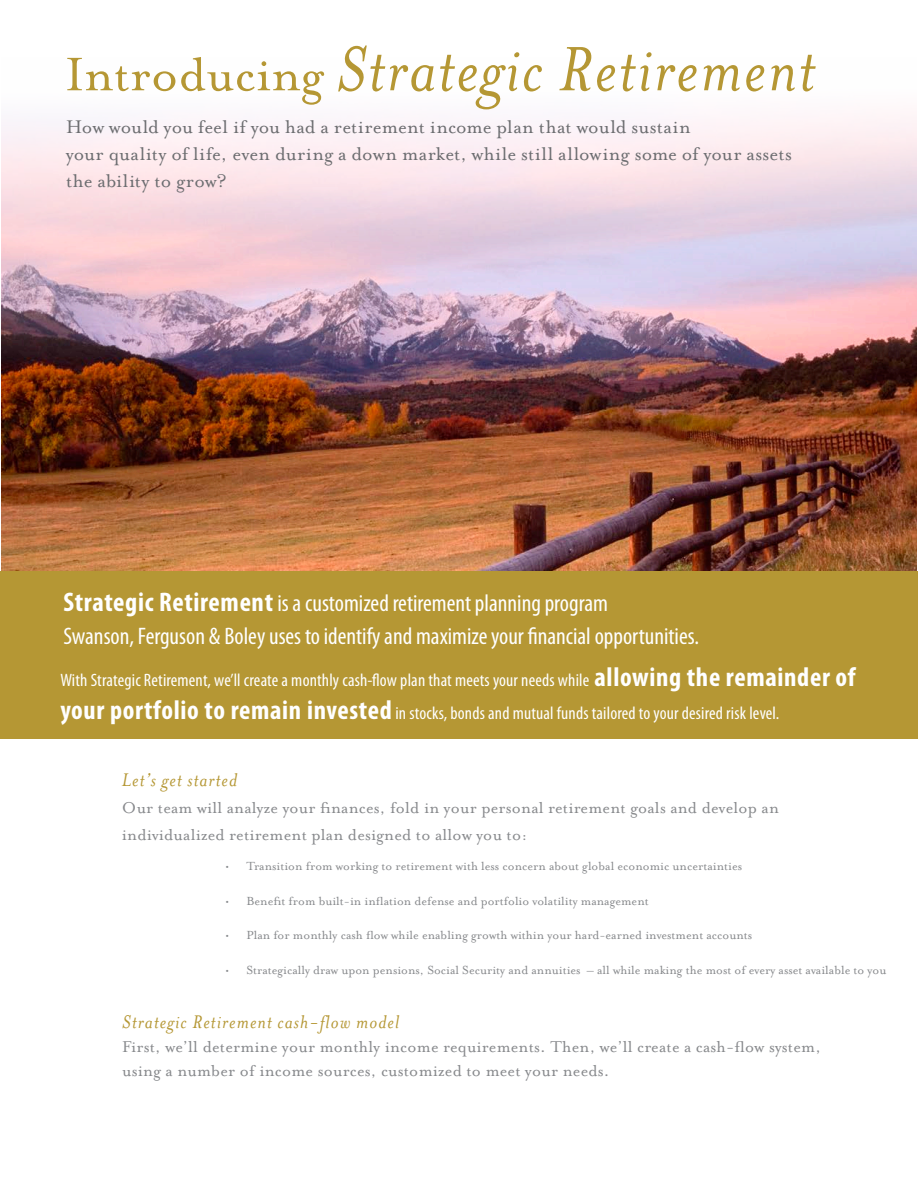
<style>
.page{position:relative;width:918px;height:1188px;background:#fff}
.page>*{position:absolute;margin:0;border:0;box-sizing:border-box;transform-origin:0 0}
.t1{font:italic 72px "Mrs Eaves";letter-spacing:.025em;color:#b59734}
.t2{font:condensed 24px "Myriad Pro";color:#fff}
.t3{font:21px/27px "Mrs Eaves Roman";letter-spacing:.01em;color:#6c6d70}
.t4{font:italic 21px "Mrs Eaves";letter-spacing:.05em;color:#b59734}
.t5{font:18px "Mrs Eaves Roman";letter-spacing:.01em;color:#87898c}
.t6{font:condensed 18px "Myriad Pro";letter-spacing:.01em;color:#fff}
.t7{font:13.5px "Mrs Eaves Roman";color:#87898c}
.s1{font-family:"Mrs Eaves Roman";font-style:normal;font-size:54px}
.s2{font-weight:700;font-size:27px}
</style>
<div class="page">
<img style="left:1px;top:117px;width:916px;height:455px">
<div style="left:0;top:572px;width:917px;height:167px;background:#b59734"></div>
<hr style="left:917px;top:572px;width:1px;height:167px;background:#b59734">
<p class="t1" style="left:65px;top:30px;width:751px"><span class="s1">Introducing</span> Strategic Retirement</p>
<p class="t3" style="left:66px;top:114px;width:626px">How would you feel if you had a retirement income plan that would sustain</p>
<p class="t3" style="left:66px;top:141px;width:727px">your quality of life, even during a down market, while still allowing some of your assets the ability to grow?</p>
<p class="t2" style="left:63px;top:589px;width:546px"><span class="s2">Strategic Retirement</span> is a customized retirement planning program</p>
<p class="t2" style="left:63px;top:621px;width:637px">Swanson, Ferguson &amp; Boley uses to identify and maximize your financial opportunities.</p>
<p class="t6" style="left:60px;top:669px;width:797px">With Strategic Retirement, we’ll create a monthly cash-flow plan that meets your needs while <span class="s2">allowing the remainder of</span></p>
<p class="t6" style="left:60px;top:702px;width:721px"><span class="s2">your portfolio to remain invested</span> in stocks, bonds and mutual funds tailored to your desired risk level.</p>
<p class="t4" style="left:122px;top:769px;width:117px">Let’s get started</p>
<p class="t5" style="left:122px;top:798px;width:659px">Our team will analyze your finances, fold in your personal retirement goals and develop an</p>
<p class="t5" style="left:122px;top:825px;width:407px">individualized retirement plan designed to allow you to:</p>
<p class="t7" style="left:225px;top:859px;width:518px">• Transition from working to retirement with less concern about global economic uncertainties</p>
<p class="t7" style="left:225px;top:893px;width:425px">• Benefit from built-in inflation defense and portfolio volatility management</p>
<p class="t7" style="left:225px;top:928px;width:528px">• Plan for monthly cash flow while enabling growth within your hard-earned investment accounts</p>
<p class="t7" style="left:225px;top:962px;width:663px">• Strategically draw upon pensions, Social Security and annuities – all while making the most of every asset available to you</p>
<p class="t4" style="left:122px;top:1010px;width:279px">Strategic Retirement cash-flow model</p>
<p class="t5" style="left:122px;top:1037px;width:700px">First, we’ll determine your monthly income requirements. Then, we’ll create a cash-flow system,</p>
<p class="t5" style="left:122px;top:1061px;width:489px">using a number of income sources, customized to meet your needs.</p>
</div>
